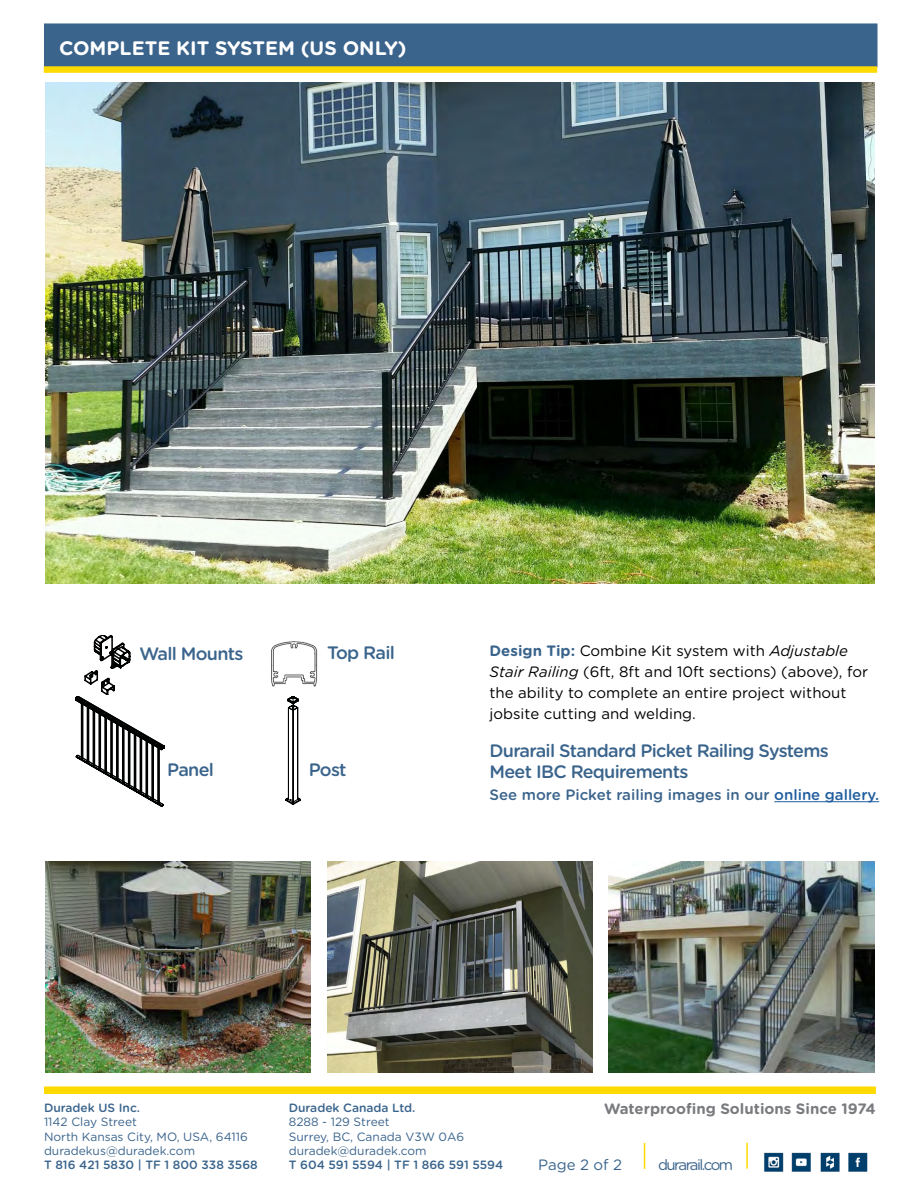
<style>
.page{position:relative;width:918px;height:1188px;background:#fff}
.page>*{position:absolute;margin:0;border:0;box-sizing:border-box;transform-origin:0 0}
.t1{font:700 19.5px "Gotham Rounded";color:#fff}
.t2{font:500 18px/21.6px "Gotham Rounded";letter-spacing:-.04em;color:#3a648c}
.t3{font:15px/21px "Gotham Rounded";color:#000}
.t4{font:500 15px "Gotham Rounded";color:#3a648c}
.t5{font:700 15px "Gotham Rounded";color:#7a7b7f}
.t6{font:15px "Gotham Rounded";letter-spacing:-.1em;color:#3a648c}
.t7{font:12px/14.4px "Gotham Rounded";color:#3a648c}
.t8{font:500 12px "Gotham Rounded";color:#3a648c}
.s1{font-weight:700;color:#3a648c}
.s2{font-style:italic}
.s3{color:#215e9e}
</style>
<div class="page">
<div style="left:44px;top:23px;width:834px;height:45px;background:#3a648c;border:2px solid #3a648c"></div>
<svg style="left:44px;top:66px;width:833px;height:7px;background:#f6d50d"></svg>
<div style="left:44px;top:1086px;width:832px;height:8px;background:#ffda00;border:2px solid #ffda00"></div>
<svg style="left:644px;top:1143px;width:1px;height:26px"></svg>
<hr style="left:746px;top:1143px;width:2px;height:26px;background:#ffda00">
<img style="left:764px;top:1152px;width:20px;height:20px">
<img style="left:791px;top:1152px;width:77px;height:20px">
<hr style="left:774px;top:801px;width:105px;height:1px;background:#215e9e">
<img style="left:45px;top:83px;width:829px;height:500px">
<img style="left:327px;top:861px;width:266px;height:212px">
<img style="left:45px;top:861px;width:266px;height:212px">
<img style="left:609px;top:861px;width:265px;height:212px">
<svg style="left:285px;top:696px;width:16px;height:108px"></svg>
<img style="left:271px;top:641px;width:47px;height:46px">
<svg style="left:75px;top:635px;width:90px;height:171px"></svg>
<h1 class="t1" style="left:59px;top:34px;width:349px">COMPLETE KIT SYSTEM (US ONLY)</h1>
<p class="t2" style="left:139px;top:642px;width:106px">Wall Mounts</p>
<p class="t2" style="left:327px;top:641px;width:69px">Top Rail</p>
<p class="t2" style="left:167px;top:758px;width:48px">Panel</p>
<p class="t2" style="left:309px;top:758px;width:39px">Post</p>
<p class="t3" style="left:490px;top:640px;width:380px"><span class="s1">Design Tip:</span> Combine Kit system with <span class="s2">Adjustable Stair Railing</span> (6ft, 8ft and 10ft sections) (above), for the ability to complete an entire project without jobsite cutting and welding.</p>
<p class="t2" style="left:490px;top:739px;width:341px">Durarail Standard Picket Railing Systems<br>Meet IBC Requirements</p>
<p class="t4" style="left:490px;top:784px;width:391px">See more Picket railing images in our <span class="s3">online gallery.</span></p>
<p class="t8" style="left:44px;top:1099px;width:98px">Duradek US Inc.</p>
<p class="t7" style="left:44px;top:1114px;width:205px">1142 Clay Street<br>North Kansas City, MO, USA, 64116 duradekus@duradek.com</p>
<p class="t8" style="left:44px;top:1157px;width:215px">T 816 421 5830 | TF 1 800 338 3568</p>
<p class="t8" style="left:289px;top:1099px;width:128px">Duradek Canada Ltd.</p>
<p class="t7" style="left:289px;top:1114px;width:177px">8288 - 129 Street<br>Surrey, BC, Canada V3W 0A6 duradek@duradek.com</p>
<p class="t8" style="left:289px;top:1157px;width:216px">T 604 591 5594 | TF 1 866 591 5594</p>
<p class="t6" style="left:658px;top:1154px;width:77px">durarail.com</p>
<p class="t5" style="left:604px;top:1098px;width:273px">Waterproofing Solutions Since 1974</p>
<p class="t6" style="left:538px;top:1154px;width:86px">Page 2 of 2</p>
</div>
